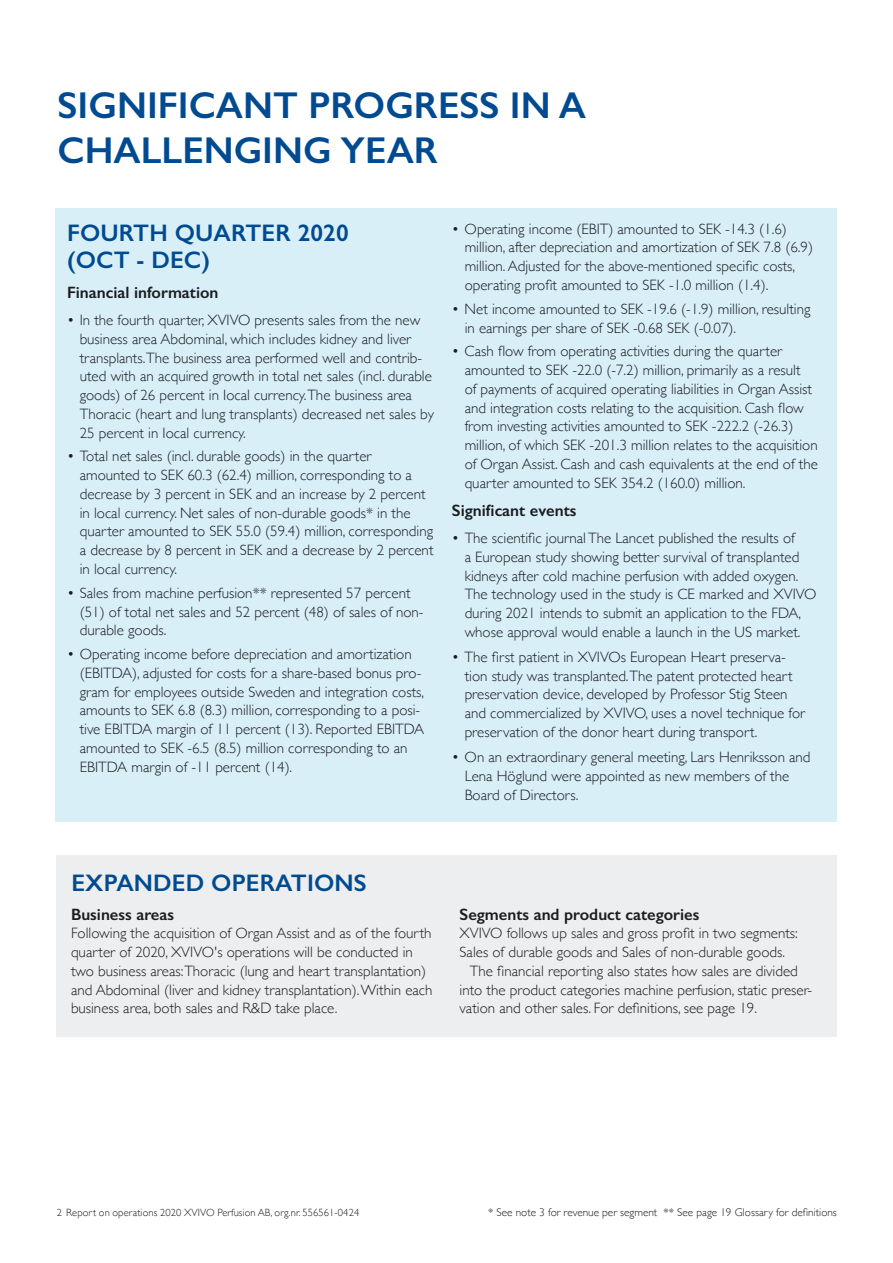
<style>
.page{position:relative;width:893px;height:1263px;background:#fff}
.page>*{position:absolute;margin:0;border:0;box-sizing:border-box;transform-origin:0 0}
.Avsnitt_gill{font:600 37.5px "Gill Sans";color:#004a91}
.Bröd_RUB_1_gill_DR{font:600 24px "Gill Sans";letter-spacing:.005em;color:#004a91}
.Bröd_RUB_2_gill{font:600 16.5px "Gill Sans";color:#1b1c20}
.Bröd_XV_indrag{font:300 15px/18.8px "Gill Sans";color:#1b1c20}
.Bröd_XV_gill{font:300 15px/18.8px "Gill Sans";color:#1b1c20}
.Bildtext_gill{font:300 11.25px "Gill Sans";color:#1b1c20}
.t1{font:300 10.5px "Gill Sans";letter-spacing:.01em;color:#1b1c20}
</style>
<div class="page">
<div style="left:55px;top:208px;width:782px;height:614px;background:#d8eff8"></div>
<div style="left:56px;top:856px;width:781px;height:181px;background:#edeeef"></div>
<p class="Avsnitt_gill" style="left:58px;top:83px;width:530px">SIGNIFICANT PROGRESS IN A</p>
<p class="Avsnitt_gill" style="left:58px;top:128px;width:382px">CHALLENGING YEAR</p>
<p class="Bröd_RUB_1_gill_DR" style="left:67px;top:218px;width:283px">FOURTH QUARTER 2020</p>
<p class="Bröd_RUB_1_gill_DR" style="left:67px;top:245px;width:145px">(OCT - DEC)</p>
<p class="Bröd_RUB_2_gill" style="left:67px;top:282px;width:153px">Financial information</p>
<p class="Bröd_XV_indrag" style="left:80px;top:310px;width:356px;text-indent:-13px">• In the fourth quarter, XVIVO presents sales from the new business area Abdominal, which includes kidney and liver transplants.The business area performed well and contrib&shy;uted with an acquired growth in total net sales (incl. durable goods) of 26 percent in Iocal currency.The business area Thoracic (heart and lung transplants) decreased net sales by 25 percent in Iocal currency.</p>
<p class="Bröd_XV_indrag" style="left:80px;top:446px;width:355px;text-indent:-13px">• Total net sales (incl. durable goods) in the quarter amounted to SEK 60.3 (62.4) million, corresponding to a decrease by 3 percent in SEK and an increase by 2 percent in local currency. Net sales of non-durable goods* in the quarter amounted to SEK 55.0 (59.4) million, corresponding a decrease by 8 percent in SEK and a decrease by 2 percent in local currency.</p>
<p class="Bröd_XV_indrag" style="left:80px;top:583px;width:345px;text-indent:-13px">• Sales from machine perfusion** represented 57 percent (51) of total net sales and 52 percent (48) of sales of non&shy;durable goods.</p>
<p class="Bröd_XV_indrag" style="left:80px;top:644px;width:346px;text-indent:-13px">• Operating income before depreciation and amortization (EBITDA), adjusted for costs for a share-based bonus pro&shy;gram for employees outside Sweden and integration costs, amounts to SEK 6.8 (8.3) million, corresponding to a posi&shy;tive EBITDA margin of 11 percent (13). Reported EBITDA amounted to SEK -6.5 (8.5) million corresponding to an EBITDA margin of -11 percent (14).</p>
<p class="Bröd_XV_indrag" style="left:465px;top:219px;width:350px;text-indent:-13px">• Operating income (EBIT) amounted to SEK -14.3 (1.6) million, after depreciation and amortization of SEK 7.8 (6.9) million. Adjusted for the above-mentioned specific costs, operating profit amounted to SEK -1.0 million (1.4).</p>
<p class="Bröd_XV_indrag" style="left:465px;top:299px;width:347px;text-indent:-13px">• Net income amounted to SEK -19.6 (-1.9) million, resulting in earnings per share of SEK -0.68 SEK (-0.07).</p>
<p class="Bröd_XV_indrag" style="left:465px;top:341px;width:355px;text-indent:-13px">• Cash flow from operating activities during the quarter amounted to SEK -22.0 (-7.2) million, primarily as a result<br>of payments of acquired operating liabilities in Organ Assist and integration costs relating to the acquisition. Cash flow from investing activities amounted to SEK -222.2 (-26.3) million, of which SEK -201.3 million relates to the acquisition of Organ Assist. Cash and cash equivalents at the end of the quarter amounted to SEK 354.2 (160.0) million.</p>
<p class="Bröd_RUB_2_gill" style="left:452px;top:500px;width:126px">Significant events</p>
<p class="Bröd_XV_indrag" style="left:465px;top:528px;width:353px;text-indent:-13px">• The scientific journal The Lancet published the results of<br>a European study showing better survival of transplanted kidneys after cold machine perfusion with added oxygen.<br>The technology used in the study is CE marked and XVIVO during 2021 intends to submit an application to the FDA, whose approval would enable a launch in the US market.</p>
<p class="Bröd_XV_indrag" style="left:465px;top:647px;width:342px;text-indent:-13px">• The first patient in XVIVOs European Heart preserva&shy;tion study was transplanted.The patent protected heart preservation device, developed by Professor Stig Steen and commercialized by XVIVO, uses a novel technique for preservation of the donor heart during transport.</p>
<p class="Bröd_XV_indrag" style="left:465px;top:747px;width:347px;text-indent:-13px">• On an extraordinary general meeting, Lars Henriksson and<br>Lena Höglund were appointed as new members of the<br>Board of Directors.</p>
<p class="Bröd_RUB_1_gill_DR" style="left:71px;top:868px;width:297px">EXPANDED OPERATIONS</p>
<p class="Bröd_RUB_2_gill" style="left:71px;top:904px;width:105px">Business areas</p>
<p class="Bröd_XV_gill" style="left:71px;top:923px;width:363px">Following the acquisition of Organ Assist and as of the fourth quarter of 2020, XVIVO's operations will be conducted in two business areas:Thoracic (lung and heart transplantation) and Abdominal (liver and kidney transplantation). Within each business area, both sales and R&amp;D take place.</p>
<p class="Bröd_RUB_2_gill" style="left:460px;top:904px;width:241px">Segments and product categories</p>
<p class="Bröd_XV_gill" style="left:460px;top:923px;width:340px">XVIVO follows up sales and gross profit in two segments:<br>Sales of durable goods and Sales of non-durable goods.</p>
<p class="Bröd_XV_gill" style="left:460px;top:961px;width:354px;text-indent:10px">The financial reporting also states how sales are divided into the product categories machine perfusion, static preser&shy;vation and other sales. For definitions, see page 19.</p>
<p class="t1" style="left:57px;top:1205px;width:304px">2 Report on operations 2020 XVIVO Perfusion AB, org.nr. 556561-0424</p>
<p class="Bildtext_gill" style="left:488px;top:1203px;width:350px">* See note 3 for revenue per segment ** See page 19 Glossary for definitions</p>
</div>
